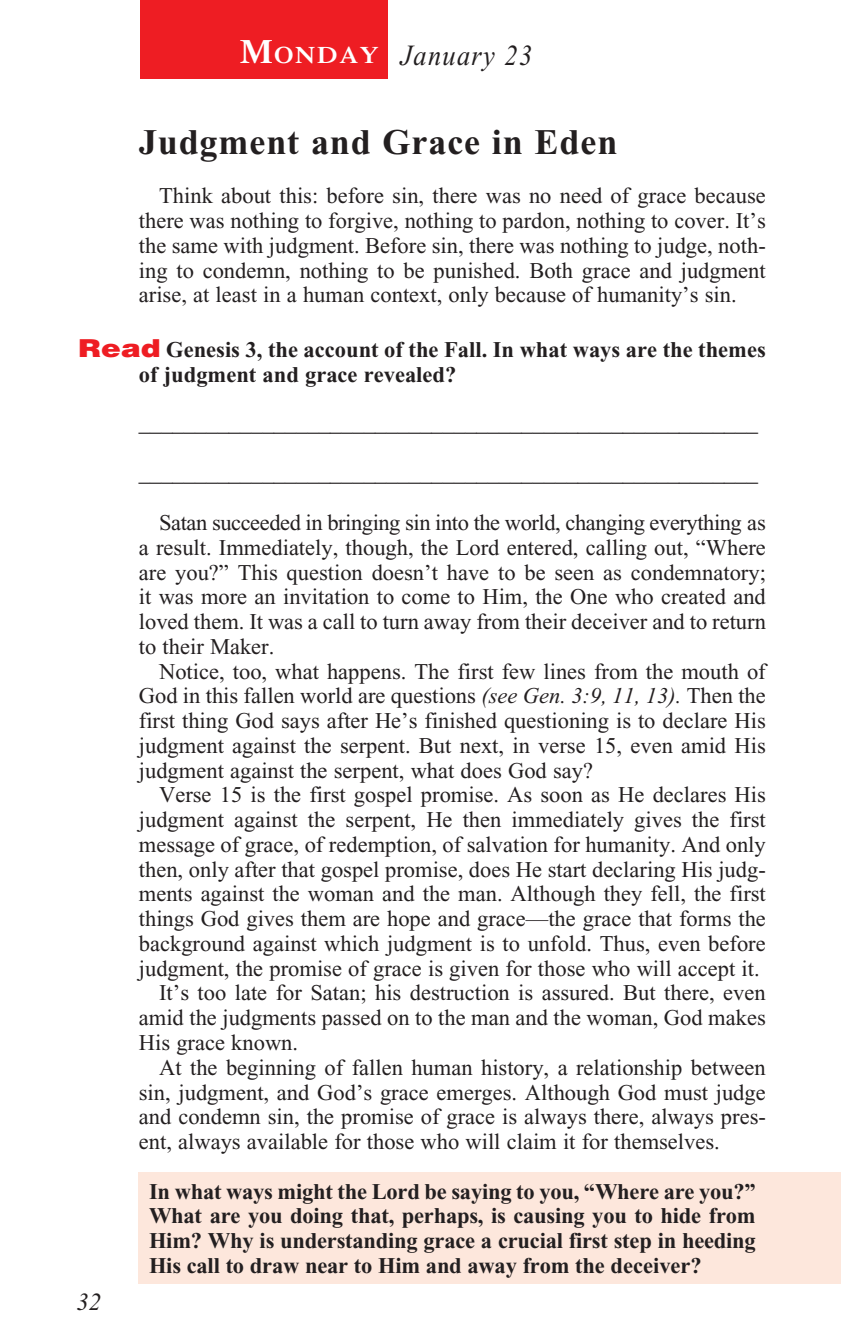
<style>
.page{position:relative;width:841px;height:1337px;background:#fff}
.page>*{position:absolute;margin:0;border:0;box-sizing:border-box;transform-origin:0 0}
._01-Daily_head{font:700 36px "Times New Roman";letter-spacing:.025em;color:#231f20}
._00-Month-Day{font:italic 29.25px "Times New Roman";letter-spacing:.05em;color:#231f20;scale:.9 1}
.t1{font:italic 24.75px "Times New Roman";color:#231f20}
.t2{font:600 23.62px "Times";letter-spacing:.07em;color:#fff;scale:1.1 1}
._4-Body_Copy{font:22.5px/24.8px "Times New Roman";color:#231f20;text-align:justify}
.x-screened_box-text{font:700 22.5px/24.8px "Times New Roman";letter-spacing:-.01em;color:#231f20;text-align:justify}
._6-question{font:700 22.5px/24.8px "Times New Roman";color:#231f20}
.s1{font-size:33.75px}
.s2{font-family:"Helvetica";font-weight:900;font-size:24.75px;color:#ee1d23}
.s3{font-style:italic}
</style>
<div class="page">
<div style="left:138px;top:1172px;width:702px;height:111px;background:#fde7dc"></div>
<div style="left:140px;top:0;width:248px;height:79px;background:#ee1d23"></div>
<p class="t2" style="left:240px;top:41px;width:128px"><span class="s1">M</span>ONDAY</p>
<p class="_00-Month-Day" style="left:400px;top:40px;width:148px">January 23</p>
<p class="_01-Daily_head" style="left:139px;top:122px;width:480px">Judgment and Grace in Eden</p>
<p class="_4-Body_Copy" style="left:139px;top:183px;width:628px;text-indent:20px">Think about this: before sin, there was no need of grace because there was nothing to forgive, nothing to pardon, nothing to cover. It’s the same with judgment. Before sin, there was nothing to judge, noth&shy;ing to condemn, nothing to be punished. Both grace and judgment arise, at least in a human context, only because of humanity’s sin.</p>
<p class="_6-question" style="left:139px;top:337px;width:628px;text-indent:-61px"><span class="s2">Read</span> Genesis 3, the account of the Fall. In what ways are the themes of judgment and grace revealed?</p>
<p class="_4-Body_Copy" style="left:139px;top:411px;width:620px">_______________________________________________________</p>
<p class="t1" style="left:76px;top:1288px;width:26px">32</p>
<p class="_4-Body_Copy" style="left:139px;top:461px;width:620px">_______________________________________________________</p>
<p class="_4-Body_Copy" style="left:139px;top:510px;width:628px;text-indent:20px">Satan succeeded in bringing sin into the world, changing everything as a result. Immediately, though, the Lord entered, calling out, “Where are you?” This question doesn’t have to be seen as condemnatory; it was more an invitation to come to Him, the One who created and loved them. It was a call to turn away from their deceiver and to return to their Maker.</p>
<p class="_4-Body_Copy" style="left:139px;top:659px;width:628px;text-indent:20px">Notice, too, what happens. The first few lines from the mouth of God in this fallen world are questions <span class="s3">(see Gen. 3:9, 11, 13).</span> Then the first thing God says after He’s finished questioning is to declare His judgment against the serpent. But next, in verse 15, even amid His judgment against the serpent, what does God say?</p>
<p class="_4-Body_Copy" style="left:139px;top:782px;width:628px;text-indent:20px">Verse 15 is the first gospel promise. As soon as He declares His judgment against the serpent, He then immediately gives the first message of grace, of redemption, of salvation for humanity. And only then, only after that gospel promise, does He start declaring His judg&shy;ments against the woman and the man. Although they fell, the first things God gives them are hope and grace—the grace that forms the background against which judgment is to unfold. Thus, even before judgment, the promise of grace is given for those who will accept it.</p>
<p class="_4-Body_Copy" style="left:139px;top:980px;width:628px;text-indent:20px">It’s too late for Satan; his destruction is assured. But there, even amid the judgments passed on to the man and the woman, God makes His grace known.</p>
<p class="_4-Body_Copy" style="left:139px;top:1055px;width:628px;text-indent:20px">At the beginning of fallen human history, a relationship between sin, judgment, and God’s grace emerges. Although God must judge and condemn sin, the promise of grace is always there, always pres&shy;ent, always available for those who will claim it for themselves.</p>
<p class="x-screened_box-text" style="left:149px;top:1178px;width:608px">In what ways might the Lord be saying to you, “Where are you?” What are you doing that, perhaps, is causing you to hide from Him? Why is understanding grace a crucial first step in heeding His call to draw near to Him and away from the deceiver?</p>
</div>
